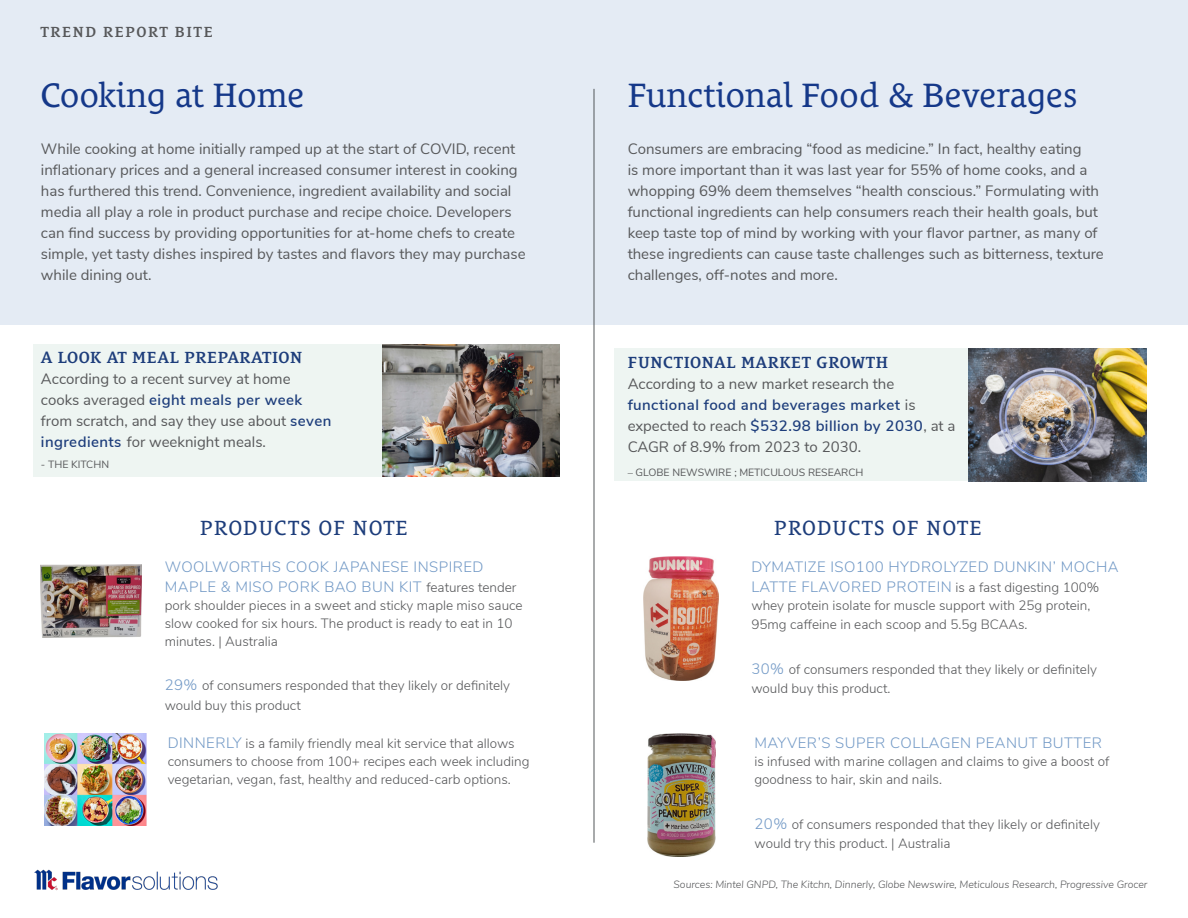
<style>
.page{position:relative;width:1188px;height:918px;background:#fff}
.page>*{position:absolute;margin:0;border:0;box-sizing:border-box;transform-origin:0 0}
.t1{font:34.5px "Le Monde Courrier Std";color:#153889}
.t2{font:21px "Le Monde Courrier Std";letter-spacing:.05em;color:#1d3d7b}
.t3{font:600 16.5px "Le Monde Courrier Std";letter-spacing:.03em;color:#1d3d7b}
.t4{font:15px/21px "Nunito Sans";color:#57585a}
.t5{font:300 15px/19.5px "Nunito Sans";letter-spacing:.03em;color:#7299c6}
.t6{font:600 15px "Le Monde Courrier Std";letter-spacing:.1em;color:#57585a}
.t7{font:300 13.5px/18px "Nunito Sans";color:#57585a}
.t8{font:italic 300 10.5px "Nunito Sans";color:#57585a}
.t9{font:10.5px "Nunito Sans";color:#57585a}
.s1{font-weight:600;color:#1d3d7b}
.s2{font-size:13.5px;color:#57585a}
.s3{font-size:15px;color:#7299c6}
</style>
<div class="page">
<div style="left:614px;top:348px;width:357px;height:133px;background:#eef5f2"></div>
<div style="left:33px;top:345px;width:356px;height:132px;background:#eef5f2"></div>
<div style="left:0;top:0;width:1188px;height:325px;background:#e4ebf4"></div>
<img style="left:34px;top:869px;width:184px;height:22px">
<hr style="left:594px;top:89px;width:1px;height:754px;background:#525759">
<img style="left:44px;top:733px;width:102px;height:92px">
<img style="left:41px;top:565px;width:101px;height:73px">
<img style="left:648px;top:733px;width:68px;height:123px">
<img style="left:644px;top:557px;width:74px;height:124px">
<img style="left:969px;top:348px;width:178px;height:133px">
<img style="left:382px;top:345px;width:177px;height:132px">
<p class="t6" style="left:40px;top:23px;width:174px">TREND REPORT BITE</p>
<p class="t1" style="left:40px;top:76px;width:265px">Cooking at Home</p>
<p class="t4" style="left:41px;top:138px;width:486px">While cooking at home initially ramped up at the start of COVID, recent inflationary prices and a general increased consumer interest in cooking has furthered this trend. Convenience, ingredient availability and social media all play a role in product purchase and recipe choice. Developers can find success by providing opportunities for at-home chefs to create simple, yet tasty dishes inspired by tastes and flavors they may purchase while dining out.</p>
<p class="t1" style="left:628px;top:76px;width:452px">Functional Food &amp; Beverages</p>
<p class="t4" style="left:628px;top:138px;width:478px">Consumers are embracing “food as medicine.” In fact, healthy eating<br>is more important than it was last year for 55% of home cooks, and a whopping 69% deem themselves “health conscious.” Formulating with functional ingredients can help consumers reach their health goals, but keep taste top of mind by working with your flavor partner, as many of these ingredients can cause taste challenges such as bitterness, texture challenges, off-notes and more.</p>
<p class="t3" style="left:41px;top:347px;width:263px">A LOOK AT MEAL PREPARATION</p>
<p class="t4" style="left:41px;top:367px;width:292px">According to a recent survey at home cooks averaged <span class="s1">eight meals per week </span>from scratch, and say they use about <span class="s1">seven ingredients</span> for weeknight meals.</p>
<p class="t9" style="left:41px;top:456px;width:70px">- THE KITCHN</p>
<p class="t3" style="left:628px;top:352px;width:262px">FUNCTIONAL MARKET GROWTH</p>
<p class="t4" style="left:628px;top:372px;width:329px">According to a new market research the <span class="s1">functional food and beverages market</span> is expected to reach <span class="s1">$532.98 billion by 2030</span>, at a CAGR of 8.9% from 2023 to 2030.</p>
<p class="t9" style="left:628px;top:464px;width:237px">– GLOBE NEWSWIRE ; METICULOUS RESEARCH</p>
<p class="t2" style="left:200px;top:516px;width:209px">PRODUCTS OF NOTE</p>
<p class="t2" style="left:774px;top:516px;width:209px">PRODUCTS OF NOTE</p>
<p class="t5" style="left:165px;top:556px;width:353px">WOOLWORTHS COOK JAPANESE INSPIRED<br>MAPLE &amp; MISO PORK BAO BUN KIT <span class="s2">features tender</span></p>
<p class="t7" style="left:165px;top:595px;width:360px">pork shoulder pieces in a sweet and sticky maple miso sauce slow cooked for six hours. The product is ready to eat in 10 minutes. | Australia</p>
<p class="t7" style="left:165px;top:675px;width:347px;line-height:19.5px"><span class="s3">29%</span> of consumers responded that they likely or definitely would buy this product</p>
<p class="t5" style="left:751px;top:556px;width:369px">DYMATIZE ISO100 HYDROLYZED DUNKIN’ MOCHA<br>LATTE FLAVORED PROTEIN <span class="s2">is a fast digesting 100%</span></p>
<p class="t7" style="left:751px;top:594px;width:341px;line-height:19.5px">whey protein isolate for muscle support with 25g protein,<br>95mg caffeine in each scoop and 5.5g BCAAs.</p>
<p class="t7" style="left:751px;top:659px;width:347px;line-height:19.5px"><span class="s3">30%</span> of consumers responded that they likely or definitely would buy this product.</p>
<p class="t7" style="left:168px;top:734px;width:363px"><span class="s3">DINNERLY</span> is a family friendly meal kit service that allows consumers to choose from 100+ recipes each week including vegetarian, vegan, fast, healthy and reduced-carb options.</p>
<p class="t5" style="left:754px;top:732px;width:349px">MAYVER’S SUPER COLLAGEN PEANUT BUTTER</p>
<p class="t7" style="left:754px;top:752px;width:356px">is infused with marine collagen and claims to give a boost of goodness to hair, skin and nails.</p>
<p class="t7" style="left:754px;top:814px;width:347px;line-height:19.5px"><span class="s3">20%</span> of consumers responded that they likely or definitely would try this product. | Australia</p>
<p class="t8" style="left:674px;top:877px;width:475px">Sources: Mintel GNPD, The Kitchn, Dinnerly, Globe Newswire, Meticulous Research, Progressive Grocer</p>
</div>
